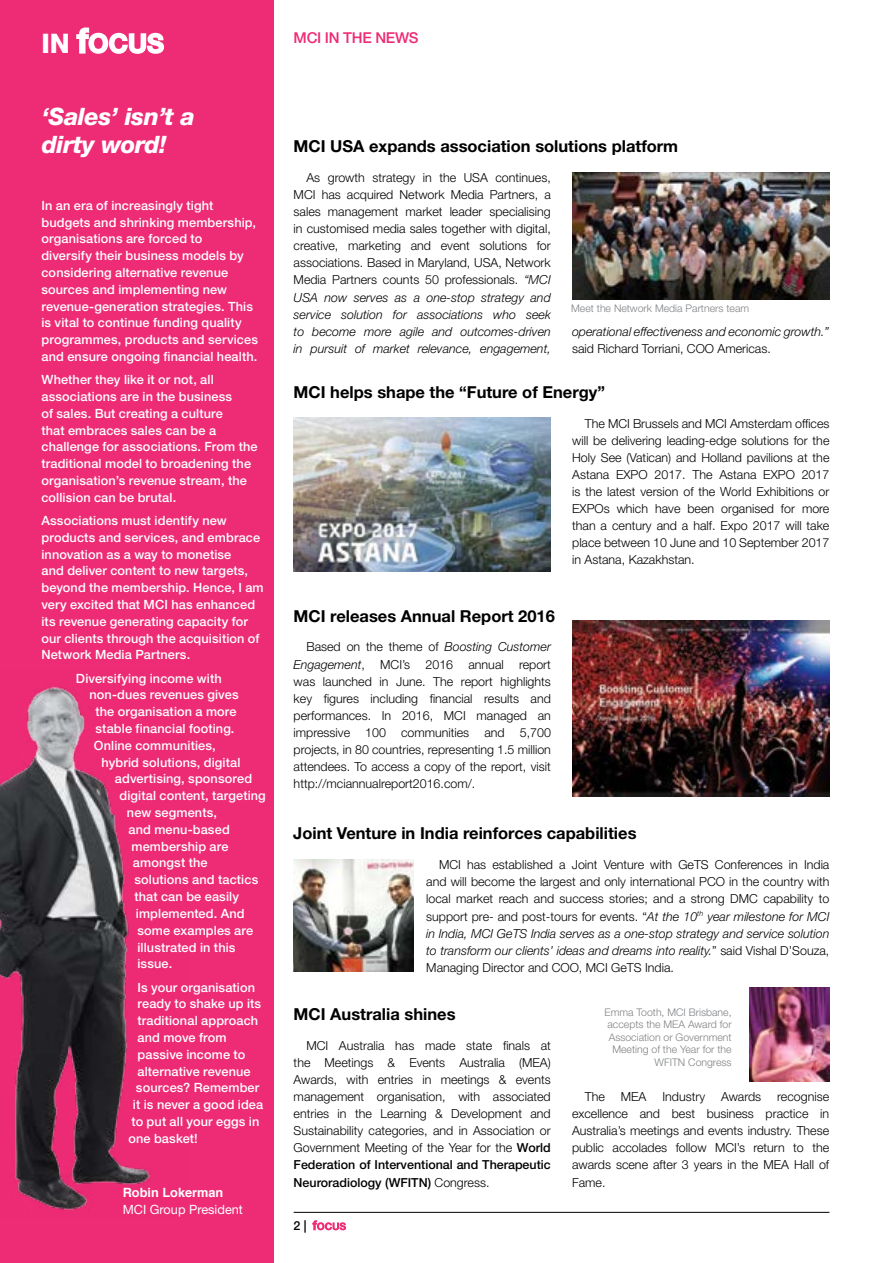
<style>
.page{position:relative;width:893px;height:1263px;background:#fff}
.page>*{position:absolute;margin:0;border:0;box-sizing:border-box;transform-origin:0 0}
.t1{font:800 27px "Helvetica Neue LT Std";color:#fff}
.t2{font:italic 800 24px/28.8px "Helvetica Neue LT Std";letter-spacing:-.02em;color:#fff}
.t3{font:700 16.5px "Helvetica Neue LT Std";color:#000}
.t4{font:500 15px "Helvetica Neue LT Std";letter-spacing:-.02em;color:#ee2b75}
.t5{font:500 12.75px/16.8px "Helvetica Neue LT Std";letter-spacing:.01em;color:#fff}
.t6{font:12.75px "Helvetica Neue LT Std";color:#fff}
.t7{font:700 12.75px "Helvetica";color:#fff}
.t8{font:300 12.45px/17.1px "Helvetica Neue LT Std";color:#000;text-align:justify}
.t9{font:italic 300 12.45px "Helvetica Neue LT Std";color:#000}
.t10{font:500 12.45px "Helvetica Neue LT Std";color:#000}
.t11{font:300 10.5px/12.6px "Helvetica Neue LT Std";color:#808285;text-align:right}
.s1{font-style:italic}
.s2{font-weight:500}
</style>
<div class="page">
<hr style="left:294px;top:1212px;width:535px;height:1px;background:#000">
<div style="left:0;top:0;width:274px;height:1263px;background:#ee2b75"></div>
<img style="left:0;top:685px;width:150px;height:526px">
<svg style="left:76px;top:27px;width:88px;height:27px"></svg>
<svg style="left:312px;top:1220px;width:34px;height:10px"></svg>
<img style="left:572px;top:173px;width:257px;height:126px">
<img style="left:294px;top:418px;width:257px;height:153px">
<img style="left:750px;top:987px;width:79px;height:94px">
<img style="left:572px;top:620px;width:257px;height:176px">
<img style="left:294px;top:859px;width:120px;height:113px">
<h1 class="t1" style="left:41px;top:27px;width:30px">IN</h1>
<h2 class="t2" style="left:42px;top:102px;width:154px">‘Sales’ isn’t a dirty word!</h2>
<p class="t5" style="left:41px;top:197px;width:218px">In an era of increasingly tight budgets and shrinking membership, organisations are forced to<br>diversify their business models by considering alternative revenue sources and implementing new revenue-generation strategies. This is vital to continue funding quality programmes, products and services and ensure ongoing financial health.</p>
<p class="t5" style="left:41px;top:371px;width:218px">Whether they like it or not, all associations are in the business<br>of sales. But creating a culture<br>that embraces sales can be a challenge for associations. From the traditional model to broadening the organisation’s revenue stream, the collision can be brutal.</p>
<p class="t5" style="left:41px;top:512px;width:224px">Associations must identify new products and services, and embrace innovation as a way to monetise<br>and deliver content to new targets, beyond the membership. Hence, I am very excited that MCI has enhanced its revenue generating capacity for our clients through the acquisition of Network Media Partners.</p>
<p class="t5" style="left:76px;top:669px;width:147px">Diversifying income with</p>
<p class="t5" style="left:89px;top:686px;width:151px">non-dues revenues gives</p>
<p class="t5" style="left:95px;top:703px;width:143px">the organisation a more</p>
<p class="t5" style="left:95px;top:720px;width:141px">stable financial footing.</p>
<p class="t5" style="left:94px;top:737px;width:123px">Online communities,</p>
<p class="t5" style="left:101px;top:753px;width:141px">hybrid solutions, digital</p>
<p class="t5" style="left:115px;top:770px;width:139px">advertising, sponsored</p>
<p class="t5" style="left:119px;top:787px;width:148px">digital content, targeting</p>
<p class="t5" style="left:127px;top:804px;width:92px">new segments,</p>
<p class="t5" style="left:128px;top:821px;width:103px">and menu-based</p>
<p class="t5" style="left:131px;top:838px;width:99px">membership are</p>
<p class="t5" style="left:133px;top:854px;width:76px">amongst the</p>
<p class="t5" style="left:134px;top:871px;width:125px">solutions and tactics</p>
<p class="t5" style="left:134px;top:888px;width:106px">that can be easily</p>
<p class="t5" style="left:136px;top:905px;width:110px">implemented. And</p>
<p class="t5" style="left:137px;top:922px;width:117px">some examples are</p>
<p class="t5" style="left:137px;top:938px;width:100px">illustrated in this</p>
<p class="t5" style="left:137px;top:955px;width:36px">issue.</p>
<p class="t5" style="left:137px;top:978px;width:119px">Is your organisation</p>
<p class="t5" style="left:137px;top:995px;width:125px">ready to shake up its</p>
<p class="t5" style="left:137px;top:1012px;width:122px">traditional approach</p>
<p class="t5" style="left:137px;top:1029px;width:91px">and move from</p>
<p class="t5" style="left:137px;top:1046px;width:109px">passive income to</p>
<p class="t5" style="left:137px;top:1062px;width:115px">alternative revenue</p>
<p class="t5" style="left:136px;top:1079px;width:125px">sources? Remember</p>
<p class="t5" style="left:133px;top:1096px;width:132px">it is never a good idea</p>
<p class="t5" style="left:131px;top:1113px;width:129px">to put all your eggs in</p>
<p class="t5" style="left:128px;top:1130px;width:71px">one basket!</p>
<p class="t7" style="left:123px;top:1182px;width:102px">Robin Lokerman</p>
<p class="t6" style="left:123px;top:1201px;width:122px">MCI Group President</p>
<p class="t4" style="left:294px;top:29px;width:126px">MCI IN THE NEWS</p>
<h3 class="t3" style="left:294px;top:136px;width:386px">MCI USA expands association solutions platform</h3>
<p class="t8" style="left:294px;top:169px;width:259px;text-indent:13px">As growth strategy in the USA continues, MCI has acquired Network Media Partners, a sales management market leader specialising in customised media sales together with digital, creative, marketing and event solutions for associations. Based in Maryland, USA, Network Media Partners counts 50 professionals. <span class="s1">“MCI USA now serves as a one-stop strategy and service solution for associations who seek to become more agile and outcomes-driven in pursuit of market relevance, engagement,</span></p>
<p class="t11" style="left:571px;top:302px;width:179px">Meet the Network Media Partners team</p>
<p class="t9" style="left:572px;top:324px;width:259px">operational effectiveness and economic growth.”</p>
<p class="t8" style="left:572px;top:340px;width:200px">said Richard Torriani, COO Americas.</p>
<h3 class="t3" style="left:294px;top:382px;width:313px">MCI helps shape the “Future of Energy”</h3>
<p class="t8" style="left:572px;top:414px;width:259px;text-indent:13px">The MCI Brussels and MCI Amsterdam offices will be delivering leading-edge solutions for the Holy See (Vatican) and Holland pavilions at the Astana EXPO 2017. The Astana EXPO 2017 is the latest version of the World Exhibitions or EXPOs which have been organised for more than a century and a half. Expo 2017 will take place between 10 June and 10 September 2017 in Astana, Kazakhstan.</p>
<h3 class="t3" style="left:294px;top:605px;width:263px">MCI releases Annual Report 2016</h3>
<p class="t8" style="left:294px;top:638px;width:259px;text-indent:13px">Based on the theme of <span class="s1">Boosting Customer Engagement</span>, MCI’s 2016 annual report was launched in June. The report highlights key figures including financial results and performances. In 2016, MCI managed an impressive 100 communities and 5,700 projects, in 80 countries, representing 1.5 million attendees. To access a copy of the report, visit http://mciannualreport2016.com/.</p>
<h3 class="t3" style="left:293px;top:823px;width:345px">Joint Venture in India reinforces capabilities</h3>
<p class="t8" style="left:426px;top:856px;width:405px;text-indent:13px">MCI has established a Joint Venture with GeTS Conferences in India and will become the largest and only international PCO in the country with local market reach and success stories; and a strong DMC capability to support pre- and post-tours for events. “<span class="s1">At the 10</span><sup>th</sup> <span class="s1">year milestone for MCI in India, MCI GeTS India serves as a one-stop strategy and service solution to transform our clients’ ideas and dreams into reality.</span>” said Vishal D’Souza, Managing Director and COO, MCI GeTS India.</p>
<h3 class="t3" style="left:294px;top:1004px;width:163px">MCI Australia shines</h3>
<p class="t8" style="left:294px;top:1036px;width:259px;text-indent:13px">MCI Australia has made state finals at the Meetings &amp; Events Australia (MEA)<br>Awards, with entries in meetings &amp; events management organisation, with associated entries in the Learning &amp; Development and Sustainability categories, and in Association or Government Meeting of the Year for the <span class="s2">World Federation of Interventional and Therapeutic Neuroradiology (WFITN)</span> Congress.</p>
<p class="t10" style="left:293px;top:1218px;width:15px">2 |</p>
<p class="t11" style="left:604px;top:1005px;width:129px">Emma Tooth, MCI Brisbane, accepts the MEA Award for<br>Association or Government<br>Meeting of the Year for the<br>WFITN Congress</p>
<p class="t8" style="left:572px;top:1088px;width:259px;text-indent:205px">recognise excellence and best business practice in Australia’s meetings and events industry. These public accolades follow MCI’s return to the awards scene after 3 years in the MEA Hall of Fame.</p>
<p class="t8" style="left:585px;top:1088px;width:22px">The</p>
<p class="t8" style="left:621px;top:1088px;width:27px">MEA</p>
<p class="t8" style="left:662px;top:1088px;width:44px">Industry</p>
<p class="t8" style="left:721px;top:1088px;width:42px">Awards</p>
</div>
